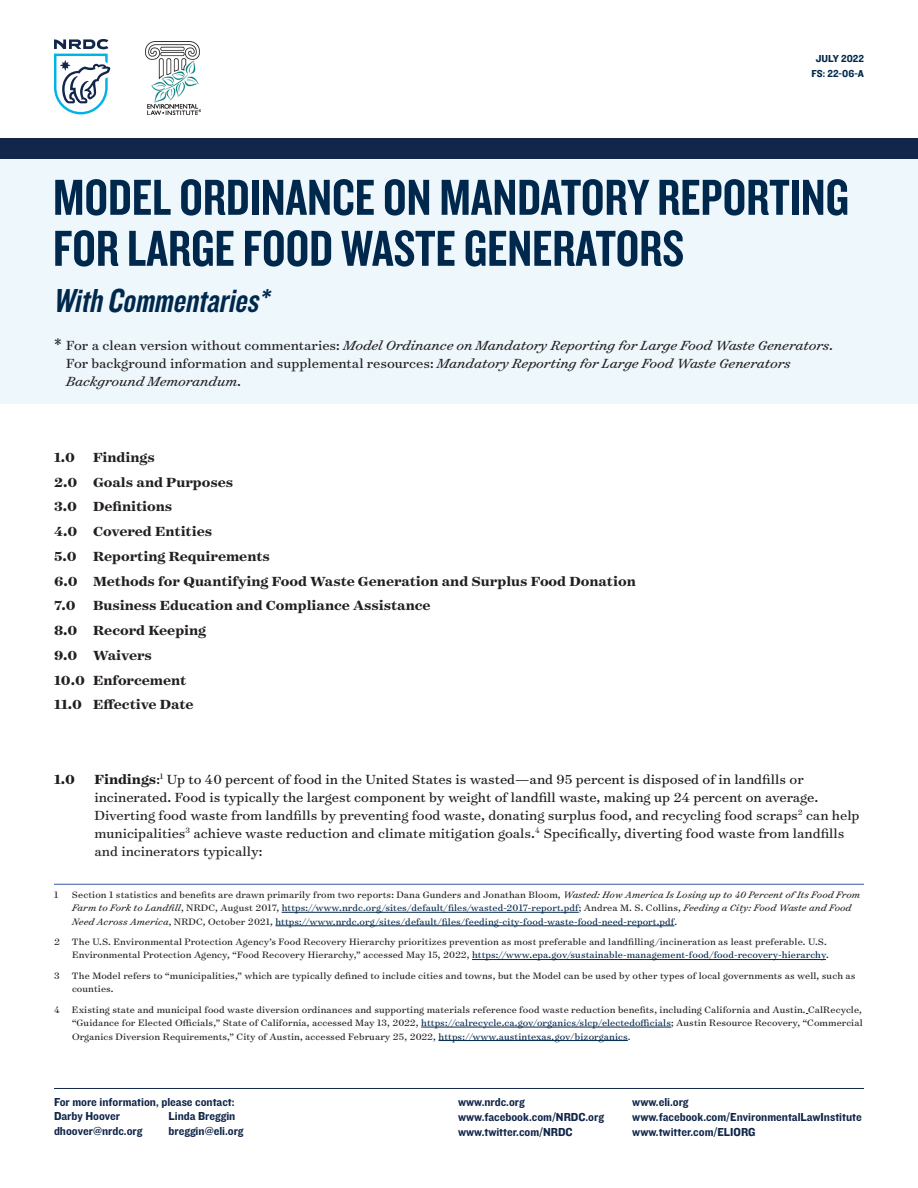
<style>
.page{position:relative;width:918px;height:1188px;background:#fff}
.page>*{position:absolute;margin:0;border:0;box-sizing:border-box;transform-origin:0 0}
.t1{font:52.5px/51px "Knockout 49 Liteweight";color:#00284c}
.t2{font:italic 34.5px "Knockout 49 Liteweight";color:#00284c}
.t3{font:15px/18px "Surveyor Text";color:#231f20}
.t4{font:700 15px/24.8px "Surveyor Text";color:#231f20}
.t5{font:italic 15px/18px "Surveyor Text";color:#231f20}
.t6{font:700 15px "Surveyor Text";color:#1b1b1b}
.t7{font:12px/15px "Knockout 51 Middleweight";color:#11264a}
.t8{font:10.5px/13.5px "Surveyor Text";letter-spacing:.01em;color:#231f20;text-align:right}
.t9{font:10.5px/13.5px "Surveyor Text";letter-spacing:.01em;color:#00284c}
.t10{font:10.5px/15px "Knockout 51 Middleweight";color:#00284c;text-align:center}
.s1{font-weight:700;font-style:normal;font-size:18px}
.s2{font-style:normal}
.s3{font-weight:700;color:#1b1b1b}
.s4{color:#1b1b1b}
.s5{color:#231f20}
.s6{font-style:italic;color:#231f20}
.s7{color:#00284c}
</style>
<div class="page">
<div style="left:0;top:148px;width:918px;height:256px;background:#edf7fc"></div>
<hr style="left:54px;top:884px;width:810px;height:1px;background:#3856a6">
<hr style="left:282px;top:912px;width:297px;height:1px;background:#00284c">
<hr style="left:275px;top:926px;width:399px;height:1px;background:#00284c">
<hr style="left:472px;top:959px;width:354px;height:1px;background:#00284c">
<hr style="left:421px;top:1027px;width:250px;height:1px;background:#00284c">
<hr style="left:439px;top:1040px;width:189px;height:1px;background:#00284c">
<div style="left:0;top:138px;width:918px;height:21px;background:#11264a"></div>
<svg style="left:54px;top:39px;width:56px;height:75px"></svg>
<hr style="left:54px;top:1088px;width:810px;height:1px;background:#11264a">
<img style="left:145px;top:41px;width:56px;height:73px">
<p class="t10" style="left:812px;top:51px;width:54px">JULY 2022<br>FS: 22-06-A</p>
<h1 class="t1" style="left:53px;top:170px;width:797px">MODEL ORDINANCE ON MANDATORY REPORTING<br>FOR LARGE FOOD WASTE GENERATORS</h1>
<h2 class="t2" style="left:53px;top:278px;width:225px">WithCommentaries*</h2>
<p class="t5" style="left:66px;top:336px;width:769px;text-indent:-12px"><span class="s1">*</span> <span class="s2">For a clean version without commentaries:</span> Model Ordinance on Mandatory Reporting for Large Food Waste Generators.<br><span class="s2">For background information and supplemental resources:</span> Mandatory Reporting for Large Food Waste Generators<br>Background Memorandum<span class="s2">.</span></p>
<p class="t4" style="left:54px;top:445px;width:583px">1.0 Findings<br>2.0 Goals and Purposes<br>3.0 Definitions<br>4.0 Covered Entities<br>5.0 Reporting Requirements<br>6.0 Methods for Quantifying Food Waste Generation and Surplus Food Donation<br>7.0 Business Education and Compliance Assistance<br>8.0 Record Keeping<br>9.0 Waivers<br>10.0 Enforcement<br>11.0 Effective Date</p>
<h3 class="t6" style="left:54px;top:769px;width:23px">1.0</h3>
<p class="t3" style="left:94px;top:769px;width:767px"><span class="s3">Findings</span><span class="s4">:</span><sup>1</sup> <span class="s4">Up to 40 percent of food in the United States is wasted—and 95 percent is disposed of in landfills or incinerated. Food is typically the largest component by weight of landfill waste, making up 24 percent on average.<br></span>Diverting food waste from landfills by preventing food waste, donating surplus food, and recycling food scraps<sup>2</sup> can help municipalities<sup>3</sup> achieve waste reduction and climate mitigation goals.<sup>4</sup> Specifically, diverting food waste from landfills and incinerators typically:</p>
<p class="t8" style="left:54px;top:887px;width:6px">1</p>
<p class="t9" style="left:72px;top:887px;width:790px"><span class="s5">Section 1 statistics and benefits are drawn primarily from two reports: Dana Gunders and Jonathan Bloom,</span> <span class="s6">Wasted: How America Is Losing up to 40 Percent of Its Food From<br>Farm to Fork to Landfill</span><span class="s5">, NRDC, August 2017,</span> https://www.nrdc.org/sites/default/files/wasted-2017-report.pdf<span class="s5">; Andrea M. S. Collins,</span> <span class="s6">Feeding a City: Food Waste and Food<br>Need Across America</span><span class="s5">, NRDC, October 2021,</span> https://www.nrdc.org/sites/default/files/feeding-city-food-waste-food-need-report.pdf<span class="s5">.</span></p>
<p class="t8" style="left:54px;top:935px;width:776px">2 The U.S. Environmental Protection Agency’s Food Recovery Hierarchy prioritizes prevention as most preferable and landfilling/incineration as least preferable. U.S.<br>Environmental Protection Agency, “Food Recovery Hierarchy,” accessed May 15, 2022, <span class="s7">https://www.epa.gov/sustainable-management-food/food-recovery-hierarchy.</span></p>
<p class="t8" style="left:72px;top:968px;width:785px;text-align:left;text-indent:-18px">3 The Model refers to “municipalities,” which are typically defined to include cities and towns, but the Model can be used by other types of local governments as well, such as counties.</p>
<p class="t8" style="left:72px;top:1002px;width:792px;text-align:justify;text-indent:-18px">4 Existing state and municipal food waste diversion ordinances and supporting materials reference food waste reduction benefits, including California and Austin. CalRecycle, “Guidance for Elected Officials,” State of California, accessed May 13, 2022, <span class="s7">https://calrecycle.ca.gov/organics/slcp/electedofficials</span>; Austin Resource Recovery, “Commercial Organics Diversion Requirements,” City of Austin, accessed February 25, 2022, <span class="s7">https://www.austintexas.gov/bizorganics</span>.</p>
<p class="t7" style="left:54px;top:1093px;width:182px">For more information, please contact:</p>
<p class="t7" style="left:54px;top:1108px;width:90px">Darby Hoover dhoover@nrdc.org</p>
<p class="t7" style="left:168px;top:1108px;width:77px">Linda Breggin breggin@eli.org</p>
<p class="t7" style="left:458px;top:1093px;width:147px">www.nrdc.org www.facebook.com/NRDC.org www.twitter.com/NRDC</p>
<p class="t7" style="left:632px;top:1093px;width:231px">www.eli.org www.facebook.com/EnvironmentalLawInstitute www.twitter.com/ELIORG</p>
</div>
